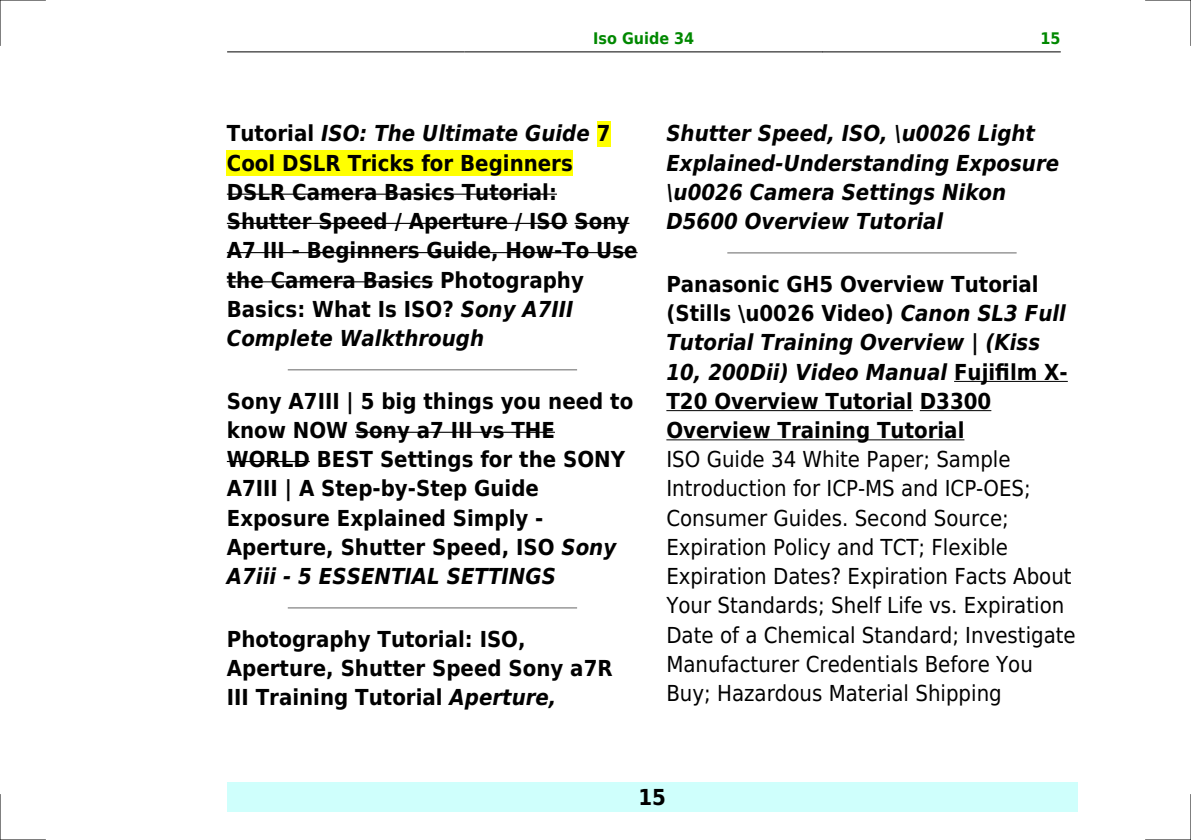
<style>
.page{position:relative;width:1191px;height:840px;background:#fff}
.page>*{position:absolute;margin:0;border:0;box-sizing:border-box;transform-origin:0 0}
.t1{font:700 22px/29.2px "DejaVu Sans Condensed";color:#000}
.t2{font:22px/29.2px "DejaVu Sans Condensed";color:#000}
.t3{font:italic 700 22px/29.2px "DejaVu Sans Condensed";color:#000}
.t4{font:700 16px "DejaVu Sans Condensed";color:#080}
.s1{font-style:italic}
</style>
<div class="page">
<hr style="left:227px;top:51px;width:238px;height:1px;background:#000">
<hr style="left:465px;top:51px;width:357px;height:1px;background:#000">
<hr style="left:822px;top:51px;width:238px;height:1px;background:#000">
<div style="left:227px;top:782px;width:850px;height:29px;background:#cffffc"></div>
<div style="left:597px;top:121px;width:13px;height:25px;background:#ff0"></div>
<div style="left:227px;top:150px;width:346px;height:26px;background:#ff0"></div>
<hr style="left:227px;top:193px;width:330px;height:2px;background:#000">
<hr style="left:227px;top:223px;width:341px;height:1px;background:#000">
<hr style="left:574px;top:223px;width:55px;height:1px;background:#000">
<hr style="left:227px;top:252px;width:410px;height:1px;background:#000">
<hr style="left:227px;top:281px;width:206px;height:1px;background:#000">
<hr style="left:288px;top:369px;width:288px;height:1px;background:#999">
<hr style="left:355px;top:431px;width:200px;height:1px;background:#000">
<hr style="left:227px;top:460px;width:83px;height:2px;background:#000">
<hr style="left:288px;top:606px;width:288px;height:2px;background:#999">
<hr style="left:728px;top:252px;width:288px;height:1px;background:#999">
<hr style="left:954px;top:381px;width:113px;height:1px;background:#000">
<hr style="left:666px;top:410px;width:247px;height:1px;background:#000">
<hr style="left:919px;top:410px;width:72px;height:1px;background:#000">
<hr style="left:666px;top:439px;width:298px;height:1px;background:#000">
<hr style="left:0;top:0;width:45px;height:1px;background:#000">
<hr style="left:1145px;top:0;width:46px;height:1px;background:#000">
<hr style="left:0;top:839px;width:45px;height:1px;background:#000">
<hr style="left:1145px;top:839px;width:46px;height:1px;background:#000">
<hr style="left:0;top:0;width:1px;height:45px;background:#000">
<hr style="left:0;top:794px;width:1px;height:45px;background:#000">
<hr style="left:1190px;top:0;width:1px;height:45px;background:#000">
<hr style="left:1190px;top:794px;width:1px;height:45px;background:#000">
<p class="t4" style="left:593px;top:29px;width:102px">Iso Guide 34</p>
<p class="t4" style="left:1040px;top:29px;width:22px">15</p>
<p class="t1" style="left:227px;top:119px;width:412px">Tutorial <span class="s1">ISO: The Ultimate Guide</span> 7<br>Cool DSLR Tricks for Beginners<br>DSLR Camera Basics Tutorial:<br>Shutter Speed / Aperture / ISO Sony<br>A7 III - Beginners Guide, How-To Use the Camera Basics Photography<br>Basics: What Is ISO? <span class="s1">Sony A7III<br>Complete Walkthrough</span></p>
<p class="t1" style="left:227px;top:386px;width:408px">Sony A7III | 5 big things you need to know NOW Sony a7 III vs THE<br>WORLD BEST Settings for the SONY<br>A7III | A Step-by-Step Guide<br>Exposure Explained Simply -<br>Aperture, Shutter Speed, ISO <span class="s1">Sony<br>A7iii - 5 ESSENTIAL SETTINGS</span></p>
<p class="t1" style="left:227px;top:624px;width:387px">Photography Tutorial: ISO,<br>Aperture, Shutter Speed Sony a7R<br>III Training Tutorial <span class="s1">Aperture,</span></p>
<p class="t3" style="left:666px;top:119px;width:394px">Shutter Speed, ISO, \u0026 Light<br>Explained-Understanding Exposure \u0026 Camera Settings Nikon<br>D5600 Overview Tutorial</p>
<p class="t1" style="left:666px;top:269px;width:403px">Panasonic GH5 Overview Tutorial (Stills \u0026 Video) <span class="s1">Canon SL3 Full Tutorial Training Overview | (Kiss 10, 200Dii) Video Manual</span> Fujifilm X-T20 Overview Tutorial D3300<br>Overview Training Tutorial</p>
<p class="t2" style="left:666px;top:444px;width:411px">ISO Guide 34 White Paper; Sample Introduction for ICP-MS and ICP-OES; Consumer Guides. Second Source; Expiration Policy and TCT; Flexible Expiration Dates? Expiration Facts About Your Standards; Shelf Life vs. Expiration Date of a Chemical Standard; Investigate Manufacturer Credentials Before You Buy; Hazardous Material Shipping</p>
<p class="t1" style="left:638px;top:782px;width:29px">15</p>
</div>
